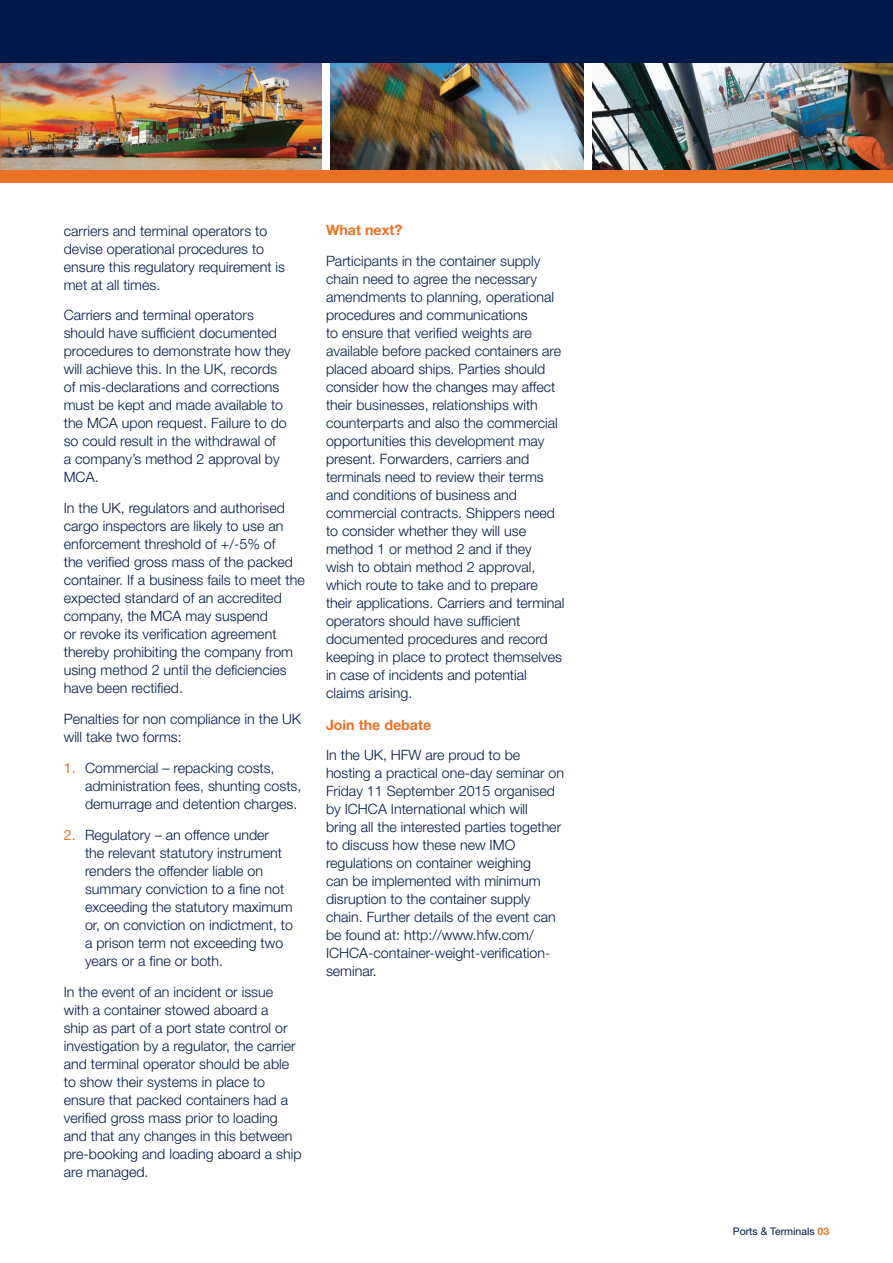
<style>
.page{position:relative;width:893px;height:1263px;background:#fff}
.page>*{position:absolute;margin:0;border:0;box-sizing:border-box;transform-origin:0 0}
.t1{font:300 14.25px/18px "Helvetica Neue LT Std";color:#001948}
.t2{font:700 14.25px "Helvetica Neue LT Std";color:#eb7125}
.t3{font:10.5px "Helvetica Neue LT Std";color:#001948}
.s1{font-weight:400;color:#eb7125}
.s2{font-weight:700;color:#eb7125}
</style>
<div class="page">
<div style="left:0;top:0;width:893px;height:170px;background:#001948"></div>
<img style="left:330px;top:64px;width:254px;height:106px">
<img style="left:592px;top:64px;width:301px;height:106px">
<div style="left:584px;top:64px;width:8px;height:106px;background:#fff"></div>
<img style="left:0;top:64px;width:322px;height:106px">
<div style="left:322px;top:64px;width:8px;height:106px;background:#fff"></div>
<div style="left:0;top:170px;width:893px;height:13px;background:#eb7125"></div>
<p class="t1" style="left:64px;top:221px;width:223px">carriers and terminal operators to devise operational procedures to ensure this regulatory requirement is met at all times.</p>
<p class="t1" style="left:64px;top:306px;width:229px">Carriers and terminal operators should have sufficient documented procedures to demonstrate how they will achieve this. In the UK, records of mis-declarations and corrections must be kept and made available to the MCA upon request. Failure to do so could result in the withdrawal of<br>a company’s method 2 approval by<br>MCA.</p>
<p class="t1" style="left:64px;top:499px;width:242px">In the UK, regulators and authorised cargo inspectors are likely to use an enforcement threshold of +/-5% of<br>the verified gross mass of the packed container. If a business fails to meet the expected standard of an accredited company, the MCA may suspend<br>or revoke its verification agreement thereby prohibiting the company from using method 2 until the deficiencies have been rectified.</p>
<p class="t1" style="left:64px;top:709px;width:239px">Penalties for non compliance in the UK will take two forms:</p>
<p class="t1" style="left:85px;top:759px;width:218px;text-indent:-21px"><span class="s1">1.</span> Commercial – repacking costs, administration fees, shunting costs, demurrage and detention charges.</p>
<p class="t1" style="left:85px;top:826px;width:210px;text-indent:-21px"><span class="s1">2.</span> Regulatory – an offence under<br>the relevant statutory instrument renders the offender liable on summary conviction to a fine not exceeding the statutory maximum or, on conviction on indictment, to a prison term not exceeding two years or a fine or both.</p>
<p class="t1" style="left:64px;top:982px;width:239px">In the event of an incident or issue with a container stowed aboard a<br>ship as part of a port state control or investigation by a regulator, the carrier and terminal operator should be able to show their systems in place to ensure that packed containers had a verified gross mass prior to loading and that any changes in this between pre-booking and loading aboard a ship are managed.</p>
<p class="t2" style="left:326px;top:222px;width:78px">What next?</p>
<p class="t1" style="left:326px;top:252px;width:240px">Participants in the container supply chain need to agree the necessary amendments to planning, operational procedures and communications<br>to ensure that verified weights are available before packed containers are placed aboard ships. Parties should consider how the changes may affect their businesses, relationships with counterparts and also the commercial opportunities this development may present. Forwarders, carriers and terminals need to review their terms and conditions of business and commercial contracts. Shippers need to consider whether they will use method 1 or method 2 and if they<br>wish to obtain method 2 approval, which route to take and to prepare their applications. Carriers and terminal operators should have sufficient documented procedures and record keeping in place to protect themselves in case of incidents and potential claims arising.</p>
<p class="t2" style="left:326px;top:716px;width:107px">Join the debate</p>
<p class="t1" style="left:326px;top:746px;width:240px">In the UK, HFW are proud to be hosting a practical one-day seminar on Friday 11 September 2015 organised by ICHCA International which will<br>bring all the interested parties together to discuss how these new IMO regulations on container weighing<br>can be implemented with minimum disruption to the container supply chain. Further details of the event can be found at: http://www.hfw.com/ ICHCA-container-weight-verification&shy;seminar.</p>
<p class="t3" style="left:733px;top:1225px;width:98px">Ports &amp; Terminals <span class="s2">03</span></p>
</div>
